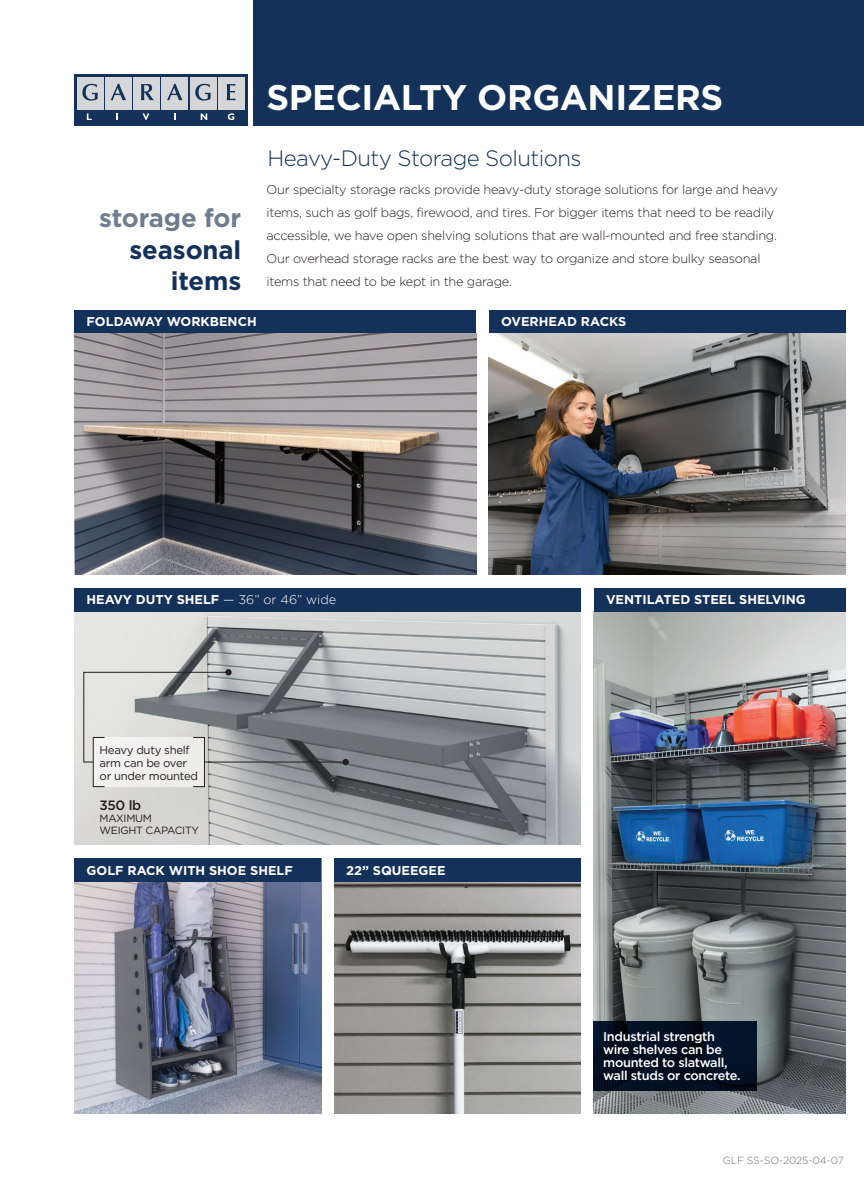
<style>
.page{position:relative;width:864px;height:1188px;background:#fff}
.page>*{position:absolute;margin:0;border:0;box-sizing:border-box;transform-origin:0 0}
.t1{font:700 35.55px "Gotham";letter-spacing:-.01em;color:#fff}
.t2{font:700 25.65px/31.3px "Gotham";letter-spacing:-.005em;color:#14315a;text-align:right}
.t3{font:700 25.65px "Gotham";letter-spacing:-.01em;color:#6f7d8f}
.t4{font:300 22.2px "Gotham HTF";letter-spacing:-.025em;color:#14315a}
.t5{font:500 13.5px "Gotham";color:#231f20}
.t6{font:300 12.75px/22.8px "Gotham HTF";letter-spacing:-.02em;color:#231f20}
.t7{font:500 12.75px/12.8px "Gotham";letter-spacing:-.025em;color:#fff}
.t8{font:700 12.75px "Gotham";color:#fff}
.t9{font:700 12.75px "Gotham";color:#fff}
.t10{font:700 12.75px "Gotham HTF";color:#fff}
.t11{font:11.4px/12.8px "Gotham";letter-spacing:-.025em;color:#231f20}
.t12{font:10.5px/12px "Gotham";letter-spacing:-.025em;color:#231f20}
.t13{font:300 10.35px "Gotham HTF";letter-spacing:-.01em;color:#6c6d70}
.s1{font-weight:300}
</style>
<div class="page">
<img style="left:74px;top:882px;width:247px;height:232px">
<img style="left:74px;top:612px;width:507px;height:233px">
<img style="left:594px;top:612px;width:252px;height:502px">
<div style="left:74px;top:310px;width:402px;height:24px;background:#14315a"></div>
<div style="left:74px;top:588px;width:507px;height:24px;background:#14315a"></div>
<div style="left:594px;top:588px;width:252px;height:24px;background:#14315a"></div>
<div style="left:489px;top:310px;width:357px;height:24px;background:#14315a"></div>
<div style="left:74px;top:859px;width:247px;height:23px;background:#14315a"></div>
<img style="left:489px;top:334px;width:357px;height:241px">
<div style="left:334px;top:859px;width:247px;height:23px;background:#14315a"></div>
<img style="left:334px;top:882px;width:247px;height:232px">
<div style="left:93px;top:737px;width:111px;height:50px;background:#efefed"></div>
<img style="left:74px;top:334px;width:402px;height:241px">
<div style="left:74px;top:74px;width:174px;height:52px;background:#133159"></div>
<div style="left:77px;top:77px;width:26px;height:32px;background:#d5d6d8"></div>
<div style="left:105px;top:77px;width:27px;height:32px;background:#d5d6d8"></div>
<div style="left:133px;top:77px;width:27px;height:32px;background:#d5d6d8"></div>
<div style="left:162px;top:77px;width:26px;height:32px;background:#d5d6d8"></div>
<div style="left:190px;top:77px;width:26px;height:32px;background:#d5d6d8"></div>
<div style="left:218px;top:77px;width:27px;height:32px;background:#d5d6d8"></div>
<svg style="left:87px;top:113px;width:5px;height:7px"></svg>
<svg style="left:116px;top:113px;width:2px;height:7px"></svg>
<svg style="left:143px;top:113px;width:6px;height:7px"></svg>
<svg style="left:201px;top:113px;width:6px;height:7px"></svg>
<svg style="left:228px;top:113px;width:6px;height:7px"></svg>
<svg style="left:111px;top:84px;width:15px;height:16px"></svg>
<svg style="left:141px;top:84px;width:13px;height:16px"></svg>
<svg style="left:167px;top:84px;width:16px;height:16px"></svg>
<svg style="left:227px;top:84px;width:9px;height:16px"></svg>
<svg style="left:195px;top:84px;width:16px;height:17px"></svg>
<svg style="left:82px;top:84px;width:16px;height:17px"></svg>
<div style="left:253px;top:0;width:611px;height:126px;background:#14315a"></div>
<div style="left:93px;top:737px;width:12px;height:50px;border:1px solid #231f20"></div>
<div style="left:193px;top:737px;width:12px;height:50px;border:1px solid #231f20"></div>
<hr style="left:204px;top:762px;width:142px;height:1px;background:#231f20">
<svg style="left:343px;top:759px;width:6px;height:6px"></svg>
<svg style="left:83px;top:672px;width:146px;height:91px"></svg>
<div style="left:225px;top:669px;width:7px;height:6px;background:#231f20;border-radius:50%"></div>
<svg style="left:594px;top:1021px;width:163px;height:70px;background:#020f21"></svg>
<h1 class="t1" style="left:267px;top:77px;width:458px">SPECIALTY ORGANIZERS</h1>
<h2 class="t3" style="left:99px;top:203px;width:143px">storage for</h2>
<h2 class="t2" style="left:130px;top:233px;width:113px">seasonal items</h2>
<p class="t10" style="left:87px;top:314px;width:172px">FOLDAWAY WORKBENCH</p>
<h3 class="t4" style="left:268px;top:146px;width:316px">Heavy-Duty Storage Solutions</h3>
<p class="t6" style="left:267px;top:178px;width:513px">Our specialty storage racks provide heavy-duty storage solutions for large and heavy items, such as golf bags, firewood, and tires. For bigger items that need to be readily accessible, we have open shelving solutions that are wall-mounted and free standing.<br>Our overhead storage racks are the best way to organize and store bulky seasonal items that need to be kept in the garage.</p>
<p class="t8" style="left:501px;top:314px;width:127px">OVERHEAD RACKS</p>
<p class="t9" style="left:87px;top:591px;width:251px">HEAVY DUTY SHELF <span class="s1">— 36” or 46” wide</span></p>
<p class="t8" style="left:606px;top:592px;width:201px">VENTILATED STEEL SHELVING</p>
<p class="t11" style="left:100px;top:743px;width:100px">Heavy duty shelf arm can be over or under mounted</p>
<p class="t5" style="left:100px;top:797px;width:43px">350 lb</p>
<p class="t12" style="left:100px;top:812px;width:101px">MAXIMUM<br>WEIGHT CAPACITY</p>
<p class="t8" style="left:87px;top:863px;width:208px">GOLF RACK WITH SHOE SHELF</p>
<p class="t8" style="left:346px;top:863px;width:101px">22” SQUEEGEE</p>
<p class="t7" style="left:603px;top:1030px;width:139px">Industrial strength wire shelves can be mounted to slatwall, wall studs or concrete.</p>
<p class="t13" style="left:723px;top:1155px;width:122px">GLF SS-SO-2025-04-07</p>
</div>
